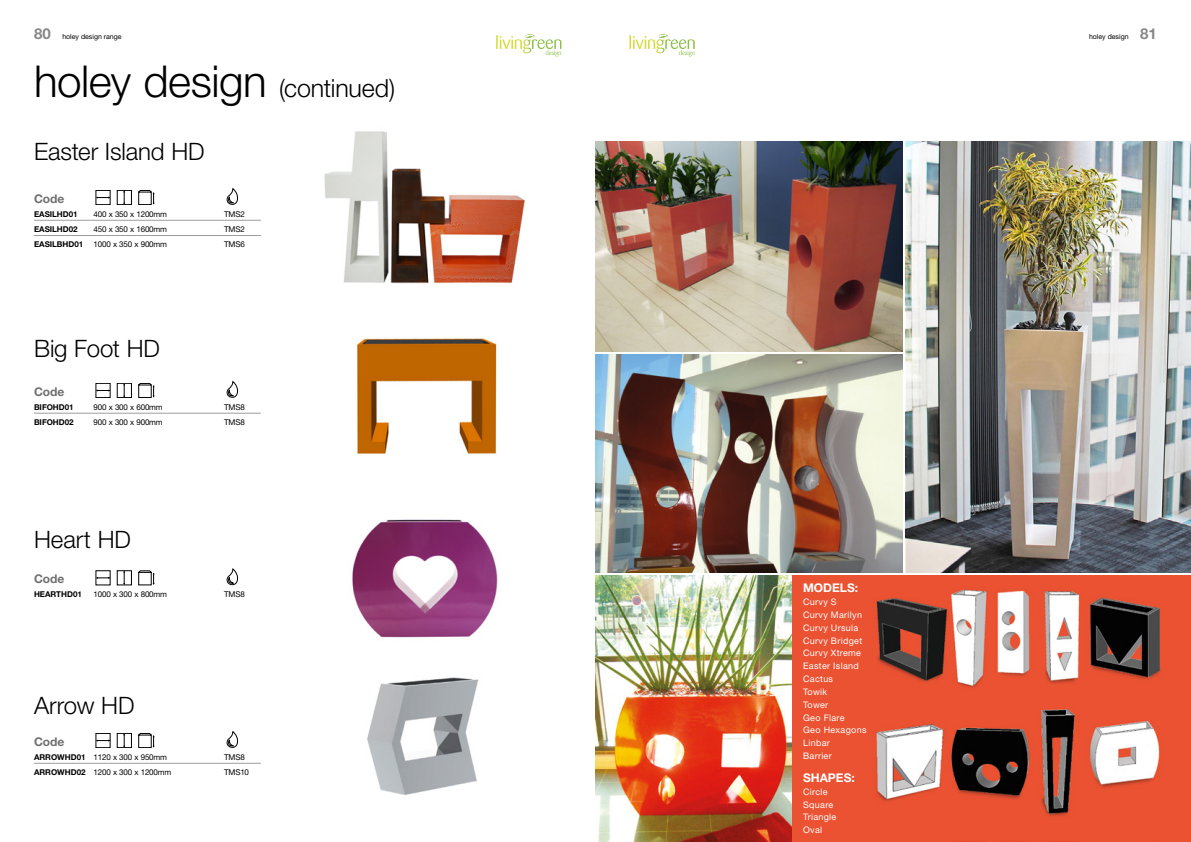
<style>
.page{position:relative;width:1191px;height:842px;background:#fff}
.page>*{position:absolute;margin:0;border:0;box-sizing:border-box;transform-origin:0 0}
.t1{font:300 44px "Helvetica Neue LT Std";letter-spacing:-.01em;color:#000}
.t2{font:300 24px "Helvetica Neue LT Std";letter-spacing:-.005em;color:#000}
.t3{font:700 12px "Helvetica Neue LT Std";color:#706f6f}
.t4{font:700 12px "Helvetica Neue LT Std";color:#fff}
.t5{font:9px/12.8px "Helvetica Neue LT Std";letter-spacing:.035em;color:#fff}
.t6{font:8px "Helvetica Neue LT Std";letter-spacing:-.02em;color:#000}
.t7{font:700 8px "Helvetica Neue LT Std";color:#000}
.t8{font:7px "Helvetica Neue LT Std";color:#000}
.s1{font-weight:700;font-size:15px;color:#878787}
.s2{font-size:25px}
.s3{font-weight:700}
</style>
<div class="page">
<img style="left:357px;top:338px;width:140px;height:117px">
<img style="left:791px;top:576px;width:400px;height:266px">
<img style="left:595px;top:576px;width:196px;height:266px">
<img style="left:595px;top:142px;width:307px;height:209px">
<img style="left:595px;top:354px;width:307px;height:219px">
<svg style="left:226px;top:188px;width:13px;height:17px"></svg>
<svg style="left:95px;top:190px;width:60px;height:15px"></svg>
<svg style="left:226px;top:381px;width:13px;height:17px"></svg>
<hr style="left:34px;top:413px;width:227px;height:1px;background:#9d9d9c">
<svg style="left:95px;top:383px;width:60px;height:15px"></svg>
<svg style="left:226px;top:568px;width:12px;height:17px"></svg>
<svg style="left:95px;top:570px;width:60px;height:15px"></svg>
<svg style="left:226px;top:731px;width:13px;height:17px"></svg>
<hr style="left:34px;top:763px;width:227px;height:1px;background:#9d9d9c">
<svg style="left:95px;top:733px;width:60px;height:15px"></svg>
<hr style="left:34px;top:220px;width:227px;height:1px;background:#9d9d9c">
<hr style="left:34px;top:235px;width:227px;height:1px;background:#9d9d9c">
<img style="left:324px;top:131px;width:201px;height:153px">
<img style="left:352px;top:519px;width:146px;height:119px">
<img style="left:905px;top:142px;width:286px;height:431px">
<img style="left:367px;top:677px;width:112px;height:118px">
<svg style="left:496px;top:34px;width:65px;height:23px"></svg>
<svg style="left:629px;top:34px;width:65px;height:23px"></svg>
<p class="t8" style="left:34px;top:32px;width:89px"><span class="s1">80</span> holey design range</p>
<p class="t8" style="left:1089px;top:32px;width:69px">holey design <span class="s1">81</span></p>
<h1 class="t1" style="left:34px;top:54px;width:363px">holey design <span class="s2">(continued)</span></h1>
<h2 class="t2" style="left:34px;top:137px;width:172px">Easter Island HD</h2>
<h3 class="t3" style="left:34px;top:191px;width:32px">Code</h3>
<p class="t7" style="left:34px;top:209px;width:45px">EASILHD01</p>
<p class="t6" style="left:94px;top:209px;width:75px">400 x 350 x 1200mm</p>
<p class="t6" style="left:224px;top:209px;width:22px">TMS2</p>
<p class="t7" style="left:34px;top:224px;width:45px">EASILHD02</p>
<p class="t6" style="left:94px;top:224px;width:75px">450 x 350 x 1600mm</p>
<p class="t6" style="left:224px;top:224px;width:22px">TMS2</p>
<p class="t7" style="left:34px;top:239px;width:51px">EASILBHD01</p>
<p class="t6" style="left:94px;top:240px;width:75px">1000 x 350 x 900mm</p>
<p class="t6" style="left:224px;top:240px;width:22px">TMS6</p>
<h2 class="t2" style="left:34px;top:333px;width:127px">Big Foot HD</h2>
<h3 class="t3" style="left:34px;top:384px;width:32px">Code</h3>
<p class="t7" style="left:34px;top:402px;width:41px">BIFOHD01</p>
<p class="t6" style="left:94px;top:402px;width:71px">900 x 300 x 600mm</p>
<p class="t6" style="left:224px;top:402px;width:22px">TMS8</p>
<p class="t7" style="left:34px;top:417px;width:41px">BIFOHD02</p>
<p class="t6" style="left:94px;top:417px;width:71px">900 x 300 x 900mm</p>
<p class="t6" style="left:224px;top:417px;width:22px">TMS8</p>
<h2 class="t2" style="left:34px;top:525px;width:98px">Heart HD</h2>
<h3 class="t3" style="left:34px;top:571px;width:32px">Code</h3>
<p class="t7" style="left:34px;top:589px;width:49px">HEARTHD01</p>
<p class="t6" style="left:94px;top:589px;width:75px">1000 x 300 x 800mm</p>
<p class="t6" style="left:224px;top:589px;width:22px">TMS8</p>
<h2 class="t2" style="left:34px;top:690px;width:102px">Arrow HD</h2>
<h3 class="t3" style="left:34px;top:734px;width:32px">Code</h3>
<p class="t6" style="left:34px;top:752px;width:135px"><span class="s3">ARROWHD01</span> 1120 x 300 x 950mm</p>
<p class="t6" style="left:224px;top:752px;width:22px">TMS8</p>
<p class="t6" style="left:34px;top:767px;width:139px"><span class="s3">ARROWHD02</span> 1200 x 300 x 1200mm</p>
<p class="t6" style="left:224px;top:767px;width:26px">TMS10</p>
<h3 class="t4" style="left:803px;top:580px;width:57px">MODELS:</h3>
<p class="t5" style="left:803px;top:595px;width:65px">Curvy S<br>Curvy Marilyn<br>Curvy Ursula<br>Curvy Bridget<br>Curvy Xtreme<br>Easter Island<br>Cactus<br>Towik<br>Tower<br>Geo Flare<br>Geo Hexagons<br>Linbar<br>Barrier</p>
<h3 class="t4" style="left:803px;top:770px;width:53px">SHAPES:</h3>
<p class="t5" style="left:803px;top:785px;width:35px">Circle<br>Square<br>Triangle<br>Oval</p>
</div>
